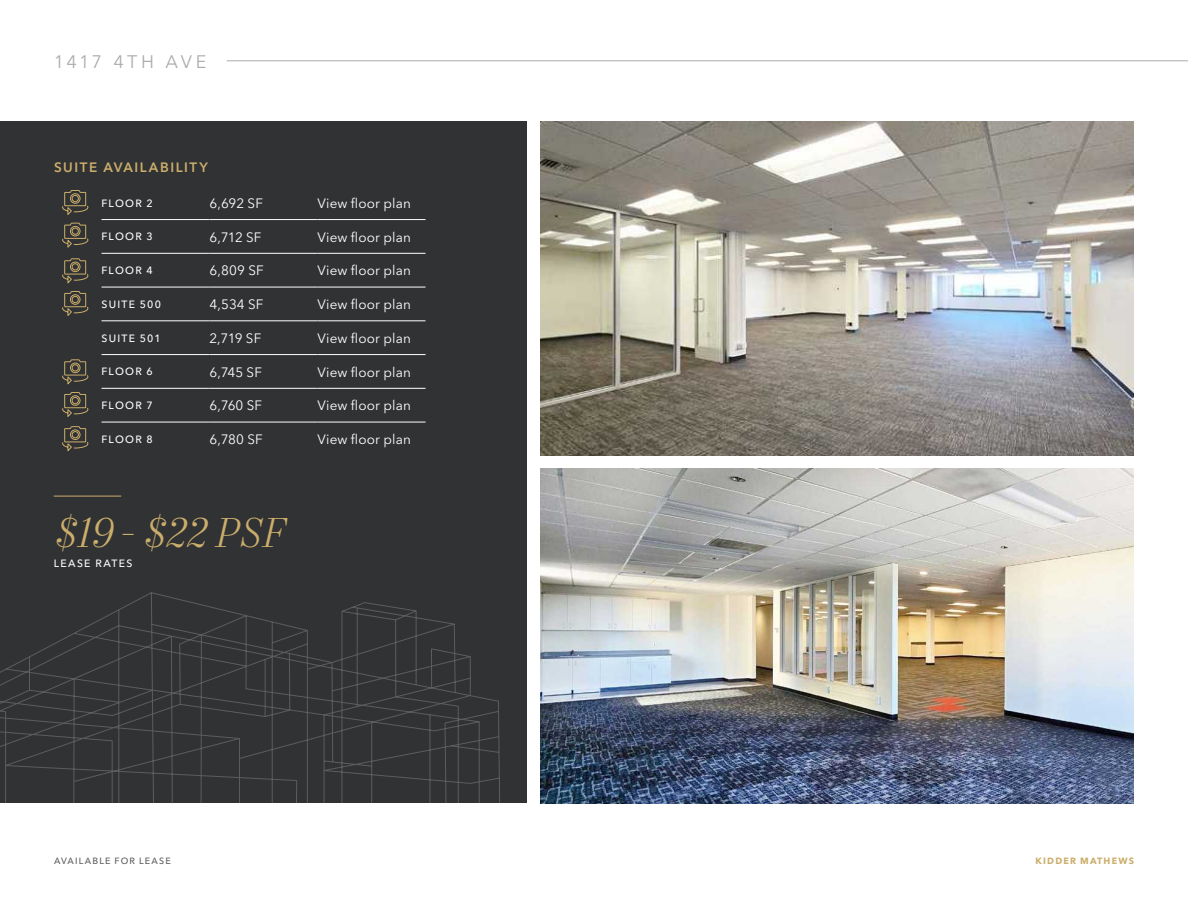
<style>
.page{position:relative;width:1188px;height:918px;background:#fff}
.page>*{position:absolute;margin:0;border:0;box-sizing:border-box;transform-origin:0 0}
.Stat_Italic_-_Gold_2023{font:italic 300 42px "Mort Modern 07";letter-spacing:-.01em;color:#cbae6b}
.t1{font:18px "Avenir Next LT Pro";letter-spacing:.15em;color:#afabac}
.Table_Input_-_White_2023{font:13.5px "Avenir Next LT Pro";letter-spacing:.01em;color:#fff}
.Subhead_-_Level_1_-_Gold_2023{font:600 13.5px "Avenir Next LT Pro";letter-spacing:.115em;color:#cbae6b}
.Table_Column_1_All_Caps_-_White_2023{font:500 10.5px "Avenir Next LT Pro";letter-spacing:.125em;color:#fff}
.Stat_Label_-_White_2023{font:500 10.5px "Avenir Next LT Pro";letter-spacing:.125em;color:#fff}
.t2{font:500 9px "Avenir Next LT Pro";letter-spacing:.13em;color:#5e5d5d}
.t3{font:700 9px "Avenir Next LT Pro";letter-spacing:.13em;color:#cbae6b}
</style>
<div class="page">
<div style="left:0;top:122px;width:526px;height:681px;background:#313234"></div>
<hr style="left:102px;top:219px;width:108px;height:1px;background:#fff">
<hr style="left:210px;top:219px;width:108px;height:1px;background:#fff">
<hr style="left:102px;top:287px;width:108px;height:1px;background:#fff">
<hr style="left:210px;top:287px;width:108px;height:1px;background:#fff">
<hr style="left:102px;top:354px;width:108px;height:1px;background:#fff">
<hr style="left:210px;top:354px;width:108px;height:1px;background:#fff">
<hr style="left:102px;top:388px;width:108px;height:1px;background:#fff">
<hr style="left:210px;top:388px;width:108px;height:1px;background:#fff">
<hr style="left:102px;top:422px;width:108px;height:1px;background:#fff">
<hr style="left:210px;top:422px;width:108px;height:1px;background:#fff">
<hr style="left:102px;top:321px;width:108px;height:1px;background:#fff">
<hr style="left:210px;top:321px;width:108px;height:1px;background:#fff">
<hr style="left:102px;top:253px;width:108px;height:1px;background:#fff">
<hr style="left:210px;top:253px;width:108px;height:1px;background:#fff">
<hr style="left:318px;top:219px;width:108px;height:1px;background:#fff">
<hr style="left:318px;top:253px;width:108px;height:1px;background:#fff">
<hr style="left:318px;top:287px;width:108px;height:1px;background:#fff">
<hr style="left:318px;top:321px;width:108px;height:1px;background:#fff">
<hr style="left:318px;top:354px;width:108px;height:1px;background:#fff">
<hr style="left:318px;top:388px;width:108px;height:1px;background:#fff">
<hr style="left:318px;top:422px;width:108px;height:1px;background:#fff">
<img style="left:540px;top:122px;width:594px;height:333px">
<img style="left:540px;top:469px;width:594px;height:334px">
<hr style="left:54px;top:496px;width:67px;height:1px;background:#cbae6b">
<svg style="left:0;top:592px;width:500px;height:212px"></svg>
<svg style="left:0;top:716px;width:240px;height:23px"></svg>
<svg style="left:62px;top:190px;width:27px;height:25px"></svg>
<svg style="left:62px;top:222px;width:27px;height:26px"></svg>
<svg style="left:62px;top:258px;width:27px;height:26px"></svg>
<svg style="left:62px;top:291px;width:27px;height:25px"></svg>
<svg style="left:62px;top:359px;width:27px;height:26px"></svg>
<svg style="left:62px;top:392px;width:27px;height:25px"></svg>
<svg style="left:62px;top:426px;width:27px;height:25px"></svg>
<hr style="left:227px;top:61px;width:961px;height:1px;background:#afabac">
<h2 class="t1" style="left:54px;top:51px;width:154px">1417 4TH AVE</h2>
<p class="Subhead_-_Level_1_-_Gold_2023" style="left:54px;top:159px;width:155px">SUITE AVAILABILITY</p>
<p class="Table_Column_1_All_Caps_-_White_2023" style="left:102px;top:197px;width:53px">FLOOR 2</p>
<p class="Table_Input_-_White_2023" style="left:210px;top:195px;width:55px">6,692 SF</p>
<p class="Table_Input_-_White_2023" style="left:318px;top:195px;width:95px">View floor plan</p>
<p class="Table_Column_1_All_Caps_-_White_2023" style="left:102px;top:230px;width:53px">FLOOR 3</p>
<p class="Table_Input_-_White_2023" style="left:210px;top:229px;width:54px">6,712 SF</p>
<p class="Table_Input_-_White_2023" style="left:318px;top:229px;width:95px">View floor plan</p>
<p class="Table_Column_1_All_Caps_-_White_2023" style="left:102px;top:264px;width:53px">FLOOR 4</p>
<p class="Table_Input_-_White_2023" style="left:210px;top:263px;width:56px">6,809 SF</p>
<p class="Table_Input_-_White_2023" style="left:318px;top:263px;width:95px">View floor plan</p>
<p class="Table_Column_1_All_Caps_-_White_2023" style="left:102px;top:298px;width:61px">SUITE 500</p>
<p class="Table_Input_-_White_2023" style="left:210px;top:296px;width:55px">4,534 SF</p>
<p class="Table_Input_-_White_2023" style="left:318px;top:296px;width:95px">View floor plan</p>
<p class="Table_Column_1_All_Caps_-_White_2023" style="left:102px;top:332px;width:61px">SUITE 501</p>
<p class="Table_Input_-_White_2023" style="left:210px;top:330px;width:53px">2,719 SF</p>
<p class="Table_Input_-_White_2023" style="left:318px;top:330px;width:95px">View floor plan</p>
<p class="Table_Column_1_All_Caps_-_White_2023" style="left:102px;top:365px;width:53px">FLOOR 6</p>
<p class="Table_Input_-_White_2023" style="left:210px;top:364px;width:54px">6,745 SF</p>
<p class="Table_Input_-_White_2023" style="left:318px;top:364px;width:95px">View floor plan</p>
<p class="Table_Column_1_All_Caps_-_White_2023" style="left:102px;top:399px;width:53px">FLOOR 7</p>
<p class="Table_Input_-_White_2023" style="left:210px;top:398px;width:54px">6,760 SF</p>
<p class="Table_Input_-_White_2023" style="left:318px;top:398px;width:95px">View floor plan</p>
<p class="Table_Column_1_All_Caps_-_White_2023" style="left:102px;top:433px;width:53px">FLOOR 8</p>
<p class="Table_Input_-_White_2023" style="left:210px;top:431px;width:55px">6,780 SF</p>
<p class="Table_Input_-_White_2023" style="left:318px;top:431px;width:95px">View floor plan</p>
<p class="Stat_Italic_-_Gold_2023" style="left:54px;top:507px;width:232px">$19 - $22 PSF</p>
<p class="Stat_Label_-_White_2023" style="left:54px;top:557px;width:80px">LEASE RATES</p>
<p class="t2" style="left:54px;top:855px;width:118px">AVAILABLE FOR LEASE</p>
<p class="t3" style="left:1036px;top:855px;width:100px">KIDDER MATHEWS</p>
</div>
